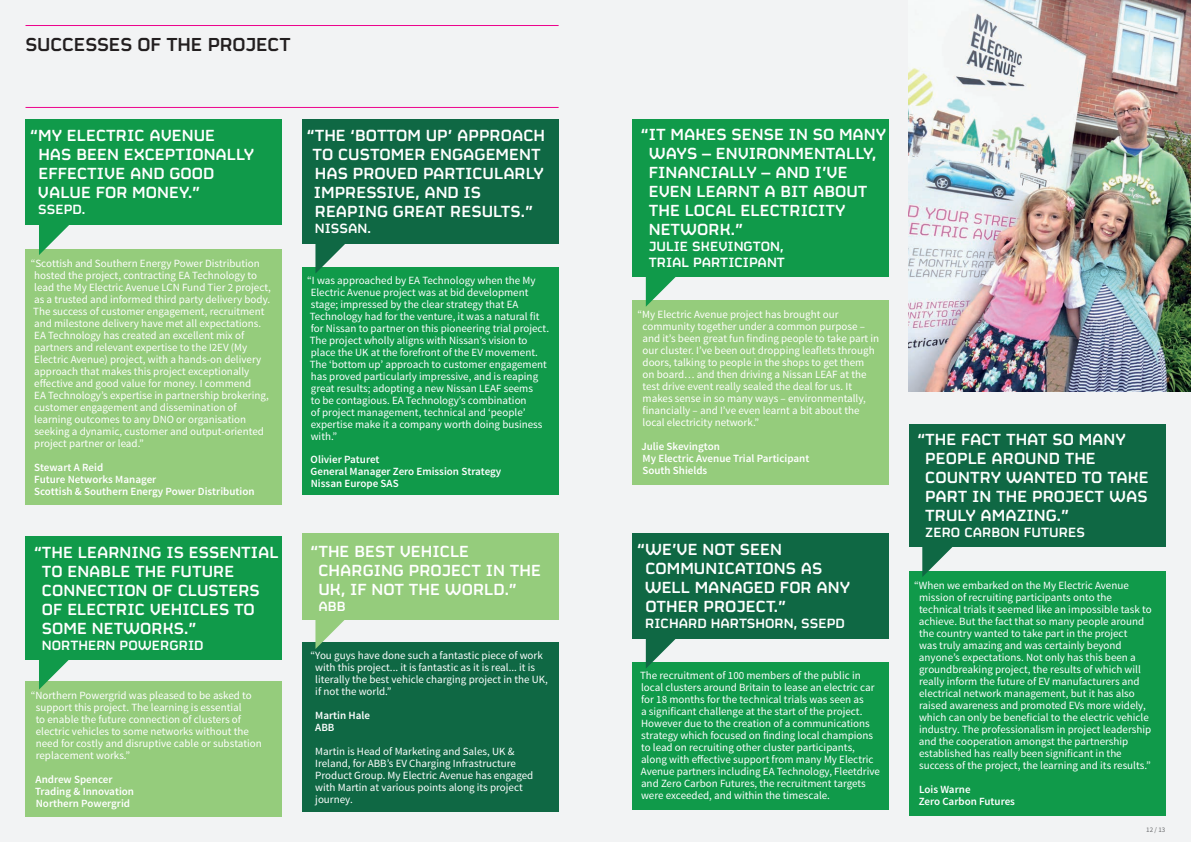
<style>
.page{position:relative;width:1191px;height:842px;background:#f2f3f4}
.page>*{position:absolute;margin:0;border:0;box-sizing:border-box;transform-origin:0 0}
.heading_larger{font:500 21px "FS Sinclair";letter-spacing:-.01em;color:#231f20}
.Body_Copy_10_11pt{font:500 18px/19px "FS Sinclair";color:#fff}
.Body_Copy_10_11pt-2{font:500 15px/16px "FS Sinclair";color:#fff}
.Body_Copy_10_11pt-3{font:11px/12px "Source Sans Pro";color:#fff}
.Body_Copy_10_11pt-4{font:600 11px/12px "Source Sans Pro";color:#fff}
.Body_Copy_10_11pt-5{font:7px "Source Sans Pro";color:#6c6d70}
</style>
<div class="page">
<div style="left:26px;top:119px;width:256px;height:106px;background:#109a4a"></div>
<div style="left:26px;top:536px;width:256px;height:123px;background:#109a4a"></div>
<div style="left:302px;top:119px;width:256px;height:124px;background:#0f6844"></div>
<div style="left:302px;top:642px;width:256px;height:170px;background:#0f6844"></div>
<div style="left:26px;top:249px;width:256px;height:256px;background:#95cc7c"></div>
<div style="left:26px;top:681px;width:256px;height:135px;background:#95cc7c"></div>
<div style="left:302px;top:534px;width:256px;height:86px;background:#95cc7c"></div>
<div style="left:302px;top:267px;width:256px;height:228px;background:#109a4a"></div>
<hr style="left:26px;top:107px;width:532px;height:1px;background:#ed028c">
<hr style="left:26px;top:25px;width:532px;height:1px;background:#ed028c">
<img style="left:909px;top:0;width:282px;height:391px">
<svg style="left:39px;top:225px;width:30px;height:30px"></svg>
<svg style="left:39px;top:659px;width:34px;height:31px"></svg>
<svg style="left:315px;top:243px;width:34px;height:30px"></svg>
<svg style="left:315px;top:620px;width:30px;height:29px"></svg>
<div style="left:909px;top:571px;width:256px;height:244px;background:#109a4a"></div>
<div style="left:632px;top:300px;width:257px;height:185px;background:#95cc7c"></div>
<div style="left:909px;top:424px;width:256px;height:123px;background:#0f6844"></div>
<div style="left:632px;top:119px;width:257px;height:157px;background:#109a4a"></div>
<svg style="left:922px;top:547px;width:31px;height:30px"></svg>
<svg style="left:646px;top:276px;width:34px;height:31px"></svg>
<div style="left:632px;top:533px;width:257px;height:105px;background:#0f6844"></div>
<div style="left:632px;top:662px;width:257px;height:147px;background:#109a4a"></div>
<svg style="left:646px;top:638px;width:34px;height:30px"></svg>
<p class="heading_larger" style="left:26px;top:28px;width:266px">SUCCESSES OF THE PROJECT</p>
<p class="Body_Copy_10_11pt" style="left:38px;top:124px;width:218px;text-indent:-8px">“MY ELECTRIC AVENUE<br>HAS BEEN EXCEPTIONALLY<br>EFFECTIVE AND GOOD<br>VALUE FOR MONEY.”</p>
<p class="Body_Copy_10_11pt-2" style="left:38px;top:200px;width:49px">SSEPD.</p>
<p class="Body_Copy_10_11pt-3" style="left:31px;top:258px;width:242px">“Scottish and Southern Energy Power Distribution hosted the project, contracting EA Technology to lead the My Electric Avenue LCN Fund Tier 2 project, as a trusted and informed third party delivery body.<br>The success of customer engagement, recruitment and milestone delivery have met all expectations.<br>EA Technology has created an excellent mix of partners and relevant expertise to the I2EV (My Electric Avenue) project, with a hands-on delivery approach that makes this project exceptionally effective and good value for money. I commend<br>EA Technology’s expertise in partnership brokering, customer engagement and dissemination of learning outcomes to any DNO or organisation seeking a dynamic, customer and output-oriented project partner or lead.”</p>
<p class="Body_Copy_10_11pt-4" style="left:34px;top:461px;width:222px">Stewart A Reid<br>Future Networks Manager<br>Scottish &amp; Southern Energy Power Distribution</p>
<p class="Body_Copy_10_11pt" style="left:42px;top:540px;width:238px;text-indent:-8px">“THE LEARNING IS ESSENTIAL<br>TO ENABLE THE FUTURE<br>CONNECTION OF CLUSTERS<br>OF ELECTRIC VEHICLES TO<br>SOME NETWORKS.”</p>
<p class="Body_Copy_10_11pt-2" style="left:42px;top:635px;width:163px">NORTHERN POWERGRID</p>
<p class="Body_Copy_10_11pt-3" style="left:36px;top:690px;width:228px;text-indent:-5px">“Northern Powergrid was pleased to be asked to support this project. The learning is essential<br>to enable the future connection of clusters of electric vehicles to some networks without the need for costly and disruptive cable or substation replacement works.”</p>
<p class="Body_Copy_10_11pt-4" style="left:35px;top:774px;width:100px">Andrew Spencer<br>Trading &amp; Innovation<br>Northern Powergrid</p>
<p class="Body_Copy_10_11pt" style="left:312px;top:124px;width:234px;text-indent:-6px">“THE ‘BOTTOM UP’ APPROACH<br>TO CUSTOMER ENGAGEMENT<br>HAS PROVED PARTICULARLY<br>IMPRESSIVE, AND IS<br>REAPING GREAT RESULTS.”</p>
<p class="Body_Copy_10_11pt-2" style="left:315px;top:219px;width:58px">NISSAN.</p>
<p class="Body_Copy_10_11pt-3" style="left:307px;top:274px;width:243px">“I was approached by EA Technology when the My Electric Avenue project was at bid development stage; impressed by the clear strategy that EA Technology had for the venture, it was a natural fit for Nissan to partner on this pioneering trial project.<br>The project wholly aligns with Nissan’s vision to place the UK at the forefront of the EV movement.<br>The ‘bottom up’ approach to customer engagement has proved particularly impressive, and is reaping great results; adopting a new Nissan LEAF seems<br>to be contagious. EA Technology’s combination<br>of project management, technical and ‘people’ expertise make it a company worth doing business with.”</p>
<p class="Body_Copy_10_11pt-4" style="left:311px;top:454px;width:192px">Olivier Paturet<br>General Manager Zero Emission Strategy<br>Nissan Europe SAS</p>
<p class="Body_Copy_10_11pt" style="left:318px;top:540px;width:224px;text-indent:-8px">“THE BEST VEHICLE<br>CHARGING PROJECT IN THE<br>UK, IF NOT THE WORLD.”</p>
<p class="Body_Copy_10_11pt-2" style="left:318px;top:596px;width:29px">ABB</p>
<p class="Body_Copy_10_11pt-3" style="left:315px;top:650px;width:234px;text-indent:-5px">“You guys have done such a fantastic piece of work with this project... it is fantastic as it is real... it is literally the best vehicle charging project in the UK, if not the world.”</p>
<p class="Body_Copy_10_11pt-4" style="left:315px;top:710px;width:56px">Martin Hale<br>ABB</p>
<p class="Body_Copy_10_11pt-3" style="left:315px;top:746px;width:219px">Martin is Head of Marketing and Sales, UK &amp; Ireland, for ABB’s EV Charging Infrastructure Product Group. My Electric Avenue has engaged with Martin at various points along its project journey.</p>
<p class="Body_Copy_10_11pt" style="left:649px;top:122px;width:239px;text-indent:-8px">“IT MAKES SENSE IN SO MANY<br>WAYS – ENVIRONMENTALLY,<br>FINANCIALLY – AND I’VE<br>EVEN LEARNT A BIT ABOUT<br>THE LOCAL ELECTRICITY<br>NETWORK.”</p>
<p class="Body_Copy_10_11pt-2" style="left:649px;top:236px;width:138px">JULIE SKEVINGTON,<br>TRIAL PARTICIPANT</p>
<p class="Body_Copy_10_11pt-3" style="left:642px;top:309px;width:238px;text-indent:-5px">“My Electric Avenue project has brought our community together under a common purpose – and it’s been great fun finding people to take part in our cluster. I’ve been out dropping leaflets through doors, talking to people in the shops to get them<br>on board… and then driving a Nissan LEAF at the test drive event really sealed the deal for us. It makes sense in so many ways – environmentally, financially – and I’ve even learnt a bit about the local electricity network.”</p>
<p class="Body_Copy_10_11pt-4" style="left:641px;top:441px;width:170px">Julie Skevington<br>My Electric Avenue Trial Participant<br>South Shields</p>
<p class="Body_Copy_10_11pt" style="left:925px;top:427px;width:225px;text-indent:-8px">“THE FACT THAT SO MANY<br>PEOPLE AROUND THE<br>COUNTRY WANTED TO TAKE<br>PART IN THE PROJECT WAS<br>TRULY AMAZING.”</p>
<p class="Body_Copy_10_11pt-2" style="left:925px;top:522px;width:161px">ZERO CARBON FUTURES</p>
<p class="Body_Copy_10_11pt" style="left:644px;top:538px;width:207px;text-indent:-8px">“WE’VE NOT SEEN<br>COMMUNICATIONS AS<br>WELL MANAGED FOR ANY<br>OTHER PROJECT.”</p>
<p class="Body_Copy_10_11pt-2" style="left:645px;top:613px;width:201px">RICHARD HARTSHORN, SSEPD</p>
<p class="Body_Copy_10_11pt-3" style="left:640px;top:669px;width:241px">The recruitment of 100 members of the public in local clusters around Britain to lease an electric car for 18 months for the technical trials was seen as<br>a significant challenge at the start of the project.<br>However due to the creation of a communications strategy which focused on finding local champions to lead on recruiting other cluster participants, along with effective support from many My Electric Avenue partners including EA Technology, Fleetdrive and Zero Carbon Futures, the recruitment targets were exceeded, and within the timescale.</p>
<p class="Body_Copy_10_11pt-3" style="left:919px;top:579px;width:234px;text-indent:-5px">“When we embarked on the My Electric Avenue mission of recruiting participants onto the technical trials it seemed like an impossible task to achieve. But the fact that so many people around the country wanted to take part in the project<br>was truly amazing and was certainly beyond anyone’s expectations. Not only has this been a groundbreaking project, the results of which will really inform the future of EV manufacturers and electrical network management, but it has also raised awareness and promoted EVs more widely, which can only be beneficial to the electric vehicle industry. The professionalism in project leadership and the cooperation amongst the partnership established has really been significant in the success of the project, the learning and its results.”</p>
<p class="Body_Copy_10_11pt-4" style="left:918px;top:783px;width:98px">Lois Warne<br>Zero Carbon Futures</p>
<p class="Body_Copy_10_11pt-5" style="left:1146px;top:825px;width:21px">12 / 13</p>
</div>
